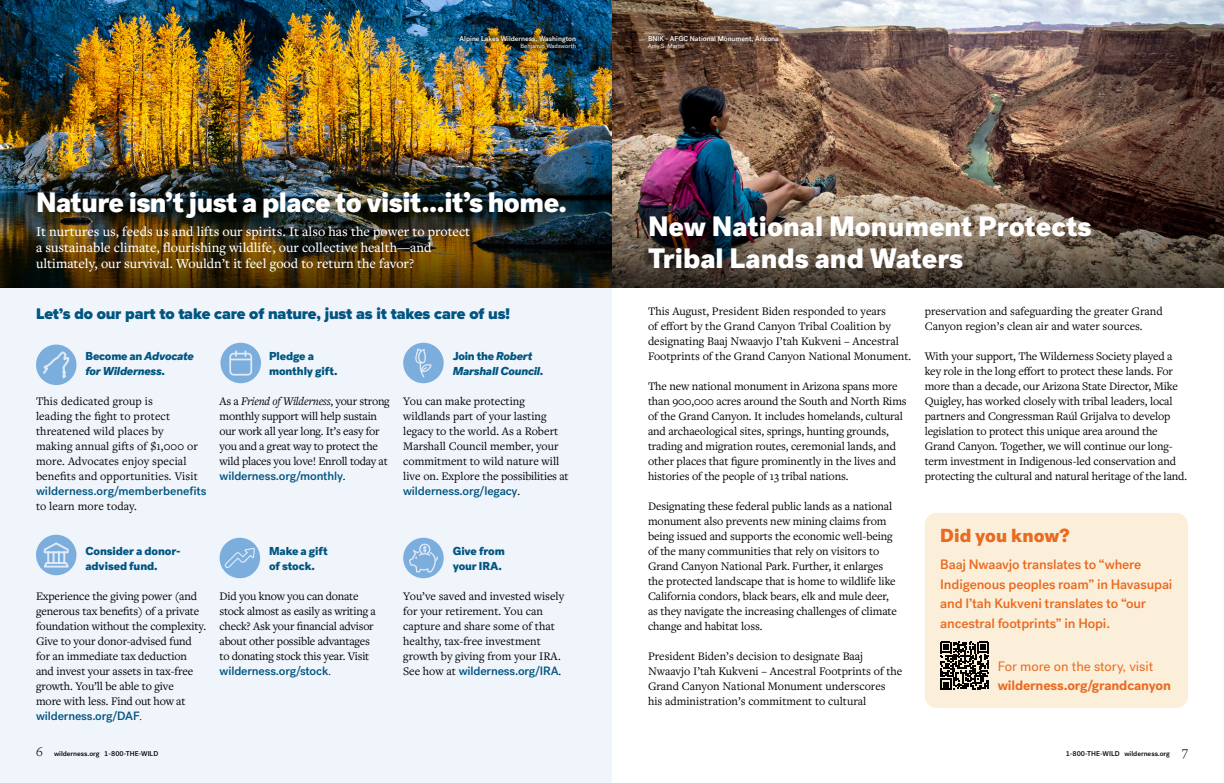
<style>
.page{position:relative;width:1224px;height:783px;background:#fff}
.page>*{position:absolute;margin:0;border:0;box-sizing:border-box;transform-origin:0 0}
.Opening_Story_Title{font:900 28px/32px "Post Grotesk";letter-spacing:-.01em;color:#fff}
.Opening_Story_Title-2{font:900 18.8px "Post Grotesk";color:#ea6a20}
.PQ{font:900 16px "Proxima Nova";letter-spacing:-.01em;color:#005581}
.t1{font:500 14px/16px "Freight Text Pro";color:#fff}
.Opening_Story_Title-3{font:500 13.6px/19.4px "Post Grotesk";letter-spacing:-.01em;color:#ea6a20}
.Opening_Story_Title-4{font:700 13.6px/19.4px "Post Grotesk";letter-spacing:-.01em;color:#ea6a20}
.Main_Text{font:12px/15px "Freight Text Pro";letter-spacing:-.01em;color:#000}
.Main_Text-2{font:12px/15px "Freight Text Pro";letter-spacing:.01em;color:#000}
.Main_Text-3{font:900 11.5px/15px "Post Grotesk";letter-spacing:-.01em;color:#005581}
.Main_Text-4{font:italic 900 11.5px/15px "Post Grotesk";letter-spacing:-.02em;color:#005581}
.Main_Text-5{font:500 7px "Post Grotesk";color:#fff}
.t2{font:500 7px "Post Grotesk";color:#000}
.Main_Text-6{font:6px "Post Grotesk";color:#fff}
.s1{font-style:normal}
.s2{font-family:"Post Grotesk";font-weight:500;color:#005581}
.s3{font-weight:300}
.s4{font-style:italic}
.s5{font-weight:400}
.s6{font-family:"Freight Text Pro";font-weight:300;font-size:14px}
</style>
<div class="page">
<img style="left:612px;top:0;width:612px;height:186px">
<div style="left:925px;top:513px;width:263px;height:195px;background:#fbefda;border-radius:12px"></div>
<svg style="left:940px;top:642px;width:49px;height:48px"></svg>
<img style="left:0;top:0;width:612px;height:783px">
<div style="left:36px;top:345px;width:40px;height:40px;background:#7baddd;border-radius:50%"></div>
<svg style="left:43px;top:352px;width:27px;height:27px"></svg>
<div style="left:36px;top:535px;width:40px;height:40px;background:#7baddd;border-radius:50%"></div>
<svg style="left:43px;top:542px;width:26px;height:26px"></svg>
<div style="left:220px;top:343px;width:41px;height:40px;background:#7baddd;border-radius:50%"></div>
<svg style="left:229px;top:350px;width:23px;height:26px"></svg>
<div style="left:220px;top:538px;width:40px;height:40px;background:#7baddd;border-radius:50%"></div>
<svg style="left:224px;top:548px;width:31px;height:24px"></svg>
<div style="left:403px;top:343px;width:41px;height:40px;background:#7baddd;border-radius:50%"></div>
<svg style="left:415px;top:349px;width:17px;height:28px"></svg>
<div style="left:403px;top:538px;width:41px;height:40px;background:#7baddd;border-radius:50%"></div>
<svg style="left:409px;top:544px;width:29px;height:28px"></svg>
<img style="left:0;top:186px;width:1224px;height:102px">
<div style="left:455px;top:31px;width:125px;height:23px;background:#000;opacity:.75"></div>
<p class="Main_Text-5" style="left:460px;top:34px;width:118px">Alpine Lakes Wilderness, Washington</p>
<p class="Main_Text-6" style="left:521px;top:42px;width:57px">Benjamin Wadsworth</p>
<p class="Opening_Story_Title" style="left:36px;top:187px;width:532px">Nature isn’t just a place to visit…it’s home.</p>
<p class="t1" style="left:36px;top:223px;width:436px">It nurtures us, feeds us and lifts our spirits. It also has the power to protect a sustainable climate, flourishing wildlife, our collective health—and ultimately, our survival. Wouldn’t it feel good to return the favor?</p>
<p class="PQ" style="left:36px;top:302px;width:475px">Let’s do our part to take care of nature, just as it takes care of us!</p>
<p class="Main_Text-4" style="left:86px;top:349px;width:110px"><span class="s1">Become an</span> Advocate for Wilderness<span class="s1">.</span></p>
<p class="Main_Text-2" style="left:36px;top:393px;width:172px">This dedicated group is<br>leading the fight to protect threatened wild places by<br>making annual gifts of $1,000 or more. Advocates enjoy special benefits and opportunities. Visit <span class="s2">wilderness.org/memberbenefits </span>to learn more today.</p>
<p class="Main_Text-3" style="left:86px;top:544px;width:97px">Consider a donor&shy;advised fund.</p>
<p class="Main_Text" style="left:36px;top:588px;width:172px">Experience the giving power (and generous tax benefits) of a private foundation without the complexity.<br>Give to your donor-advised fund for an immediate tax deduction and invest your assets in tax-free growth. You’ll be able to give<br>more with less. Find out how at <span class="s2">wilderness.org/DAF</span><span class="s3">.</span></p>
<p class="Main_Text-3" style="left:269px;top:349px;width:70px">Pledge a monthly gift.</p>
<p class="Main_Text" style="left:220px;top:393px;width:172px">As a <span class="s4">Friend of Wilderness</span>, your strong monthly support will help sustain our work all year long. It’s easy for you and a great way to protect the wild places you love! Enroll today at <span class="s2">wilderness.org/monthly</span>.</p>
<p class="Main_Text-4" style="left:453px;top:349px;width:92px"><span class="s1">Join the</span> Robert<br>Marshall Council.</p>
<p class="Main_Text" style="left:403px;top:393px;width:167px">You can make protecting wildlands part of your lasting legacy to the world. As a Robert<br>Marshall Council member, your commitment to wild nature will live on. Explore the possibilities at <span class="s2">wilderness.org/legacy</span>.</p>
<p class="Main_Text-3" style="left:269px;top:544px;width:60px">Make a gift of stock.</p>
<p class="Main_Text" style="left:220px;top:588px;width:158px">Did you know you can donate stock almost as easily as writing a check? Ask your financial advisor about other possible advantages to donating stock this year. Visit <span class="s2">wilderness.org/stock</span><span class="s3">.</span></p>
<p class="Main_Text-3" style="left:453px;top:544px;width:54px">Give from your IRA.</p>
<p class="Main_Text" style="left:403px;top:588px;width:163px">You’ve saved and invested wisely for your retirement. You can capture and share some of that healthy, tax-free investment growth by giving from your IRA.<br>See how at <span class="s2">wilderness.org/IRA</span>.</p>
<p class="Main_Text-5" style="left:648px;top:34px;width:132px">BNIK - AFGC National Monument, Arizona</p>
<p class="Main_Text-6" style="left:648px;top:42px;width:38px">Amy S. Martin</p>
<p class="Opening_Story_Title" style="left:648px;top:211px;width:445px">New National Monument Protects<br>Tribal Lands and Waters</p>
<p class="Main_Text" style="left:648px;top:303px;width:265px">This August, President Biden responded to years<br>of effort by the Grand Canyon Tribal Coalition by designating Baaj Nwaavjo I’tah Kukveni – Ancestral Footprints of the Grand Canyon National Monument.</p>
<p class="Main_Text" style="left:648px;top:378px;width:260px">The new national monument in Arizona spans more than 900,000 acres around the South and North Rims of the Grand Canyon. It includes homelands, cultural and archaeological sites, springs, hunting grounds, trading and migration routes, ceremonial lands, and other places that figure prominently in the lives and histories of the people of 13 tribal nations.</p>
<p class="Main_Text" style="left:648px;top:498px;width:250px">Designating these federal public lands as a national monument also prevents new mining claims from being issued and supports the economic well-being of the many communities that rely on visitors to Grand Canyon National Park. Further, it enlarges the protected landscape that is home to wildlife like California condors, black bears, elk and mule deer, as they navigate the increasing challenges of climate change and habitat loss.</p>
<p class="Main_Text" style="left:648px;top:648px;width:256px">President Biden’s decision to designate Baaj Nwaavjo I’tah Kukveni – Ancestral Footprints of the Grand Canyon National Monument underscores his administration’s commitment to cultural</p>
<p class="Main_Text" style="left:925px;top:303px;width:240px">preservation and safeguarding the greater Grand<br>Canyon region’s clean air and water sources.</p>
<p class="Main_Text" style="left:925px;top:348px;width:264px">With your support, The Wilderness Society played a key role in the long effort to protect these lands. For more than a decade, our Arizona State Director, Mike Quigley, has worked closely with tribal leaders, local partners and Congressman Raúl Grijalva to develop legislation to protect this unique area around the Grand Canyon. Together, we will continue our long&shy;term investment in Indigenous-led conservation and protecting the cultural and natural heritage of the land.</p>
<p class="Opening_Story_Title-2" style="left:940px;top:524px;width:131px">Did you know?</p>
<p class="Opening_Story_Title-3" style="left:940px;top:555px;width:234px">Baaj Nwaavjo translates to “where Indigenous peoples roam” in Havasupai and I’tah Kukveni translates to “our ancestral footprints” in Hopi.</p>
<p class="Opening_Story_Title-4" style="left:998px;top:656px;width:175px"><span class="s5">For more on the story, visit </span>wilderness.org/grandcanyon</p>
<p class="t2" style="left:36px;top:749px;width:124px"><span class="s6">6</span> wilderness.org 1-800-THE-WILD</p>
<p class="t2" style="left:1066px;top:749px;width:124px">1-800-THE-WILD wilderness.org <span class="s6">7</span></p>
</div>
